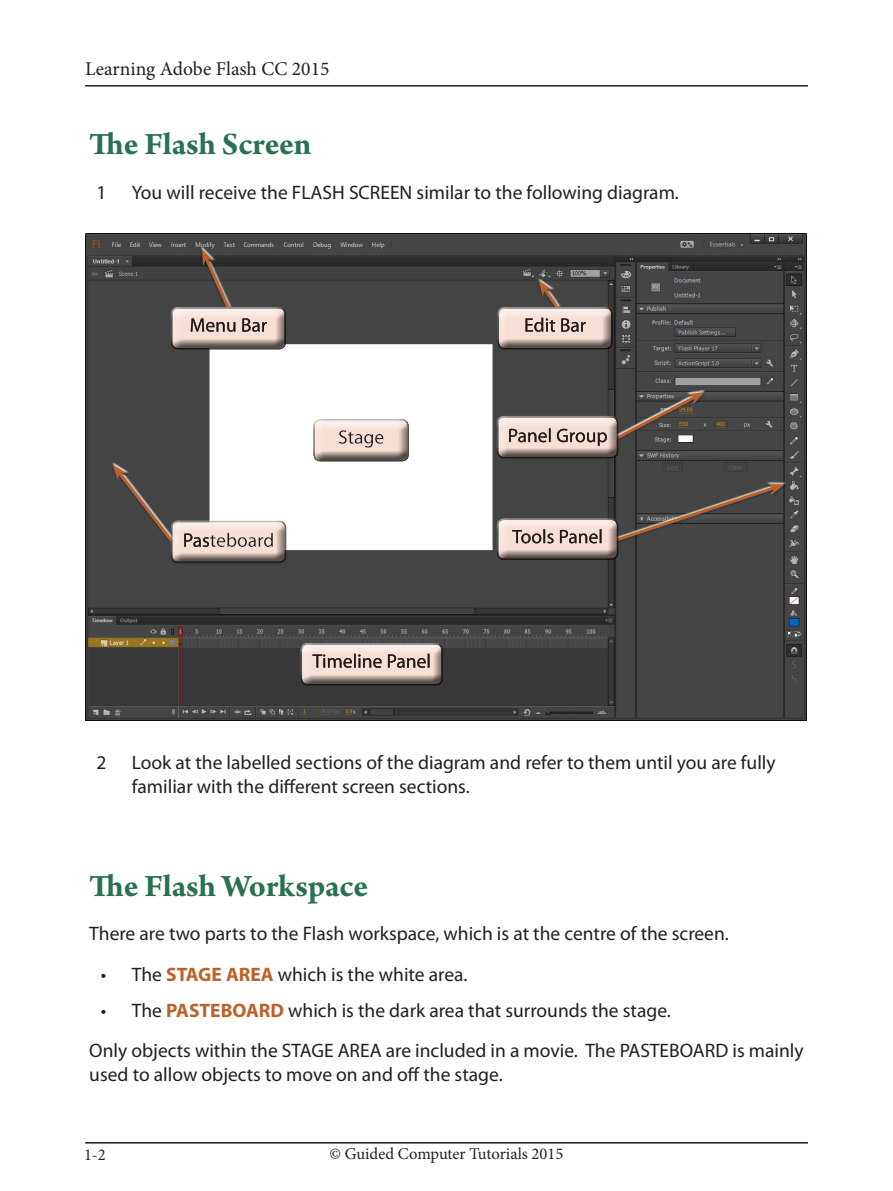
<style>
.page{position:relative;width:893px;height:1191px;background:#fff}
.page>*{position:absolute;margin:0;border:0;box-sizing:border-box;transform-origin:0 0}
.Sub-Head{font:700 33px "Arno Pro";letter-spacing:-.005em;color:#297150}
.Body{font:19.5px/23.4px "Myriad Pro";color:#231f20}
.Paragraph{font:19.5px/23.4px "Myriad Pro";color:#231f20}
.Body-2{font:19.5px "Minion Pro";color:#231f20}
.Body-3{font:16.5px "Minion Pro";color:#231f20}
.s1{font-weight:700;color:#bb622a}
</style>
<div class="page">
<hr style="left:85px;top:1142px;width:723px;height:1px;background:#231f20">
<hr style="left:85px;top:85px;width:723px;height:2px;background:#231f20">
<img style="left:85px;top:233px;width:721px;height:488px">
<div style="left:110px;top:463px;width:65px;height:81px;background:#444"></div>
<div style="left:613px;top:390px;width:93px;height:50px;background:#fff;opacity:.94"></div>
<div style="left:613px;top:391px;width:94px;height:51px;background:#00f;opacity:.18"></div>
<div style="left:200px;top:247px;width:31px;height:61px;background:#fff;opacity:.94"></div>
<div style="left:199px;top:248px;width:32px;height:62px;background:#00f;opacity:.18"></div>
<div style="left:537px;top:278px;width:23px;height:30px;background:#fff;opacity:.94"></div>
<div style="left:536px;top:279px;width:24px;height:32px;background:#00f;opacity:.18"></div>
<div style="left:605px;top:483px;width:182px;height:64px;background:#454545"></div>
<div style="left:300px;top:640px;width:154px;height:47px;background:#231f20;opacity:.75"></div>
<div style="left:313px;top:416px;width:97px;height:40px;background:#fff"></div>
<div style="left:313px;top:419px;width:97px;height:44px;background:#231f20;opacity:.75"></div>
<svg style="left:113px;top:464px;width:173px;height:99px"></svg>
<div style="left:170px;top:518px;width:127px;height:46px;background:#231f20;opacity:.75"></div>
<svg style="left:497px;top:392px;width:207px;height:66px;background:#4f4c49"></svg>
<div style="left:495px;top:413px;width:135px;height:47px;background:#231f20;opacity:.75"></div>
<svg style="left:171px;top:249px;width:115px;height:55px;background:#44413f"></svg>
<div style="left:168px;top:304px;width:122px;height:41px;background:#444"></div>
<div style="left:168px;top:307px;width:122px;height:44px;background:#231f20;opacity:.75"></div>
<svg style="left:497px;top:280px;width:116px;height:24px;background:#4a4644"></svg>
<div style="left:495px;top:304px;width:118px;height:41px;background:#fff;opacity:.75"></div>
<div style="left:495px;top:307px;width:118px;height:44px;background:#231f20;opacity:.75"></div>
<svg style="left:497px;top:484px;width:288px;height:76px"></svg>
<div style="left:496px;top:516px;width:129px;height:45px;background:#231f20;opacity:.75"></div>
<p class="Body-2" style="left:85px;top:56px;width:246px">Learning Adobe Flash CC 2015</p>
<p class="Sub-Head" style="left:89px;top:125px;width:224px">The Flash Screen</p>
<p class="Body" style="left:96px;top:180px;width:12px">1</p>
<p class="Body" style="left:132px;top:180px;width:549px">You will receive the FLASH SCREEN similar to the following diagram.</p>
<p class="Body" style="left:96px;top:750px;width:12px">2</p>
<p class="Body" style="left:132px;top:750px;width:645px">Look at the labelled sections of the diagram and refer to them until you are fully familiar with the different screen sections.</p>
<p class="Sub-Head" style="left:89px;top:866px;width:280px">The Flash Workspace</p>
<p class="Paragraph" style="left:89px;top:921px;width:641px">There are two parts to the Flash workspace, which is at the centre of the screen.</p>
<p class="Body" style="left:101px;top:962px;width:368px">• The <span class="s1">STAGE AREA</span> which is the white area.</p>
<p class="Body" style="left:101px;top:998px;width:572px">• The <span class="s1">PASTEBOARD</span> which is the dark area that surrounds the stage.</p>
<p class="Paragraph" style="left:89px;top:1038px;width:716px">Only objects within the STAGE AREA are included in a movie. The PASTEBOARD is mainly used to allow objects to move on and off the stage.</p>
<p class="Body-3" style="left:84px;top:1143px;width:23px">1-2</p>
<p class="Body-3" style="left:330px;top:1143px;width:235px">© Guided Computer Tutorials 2015</p>
</div>
